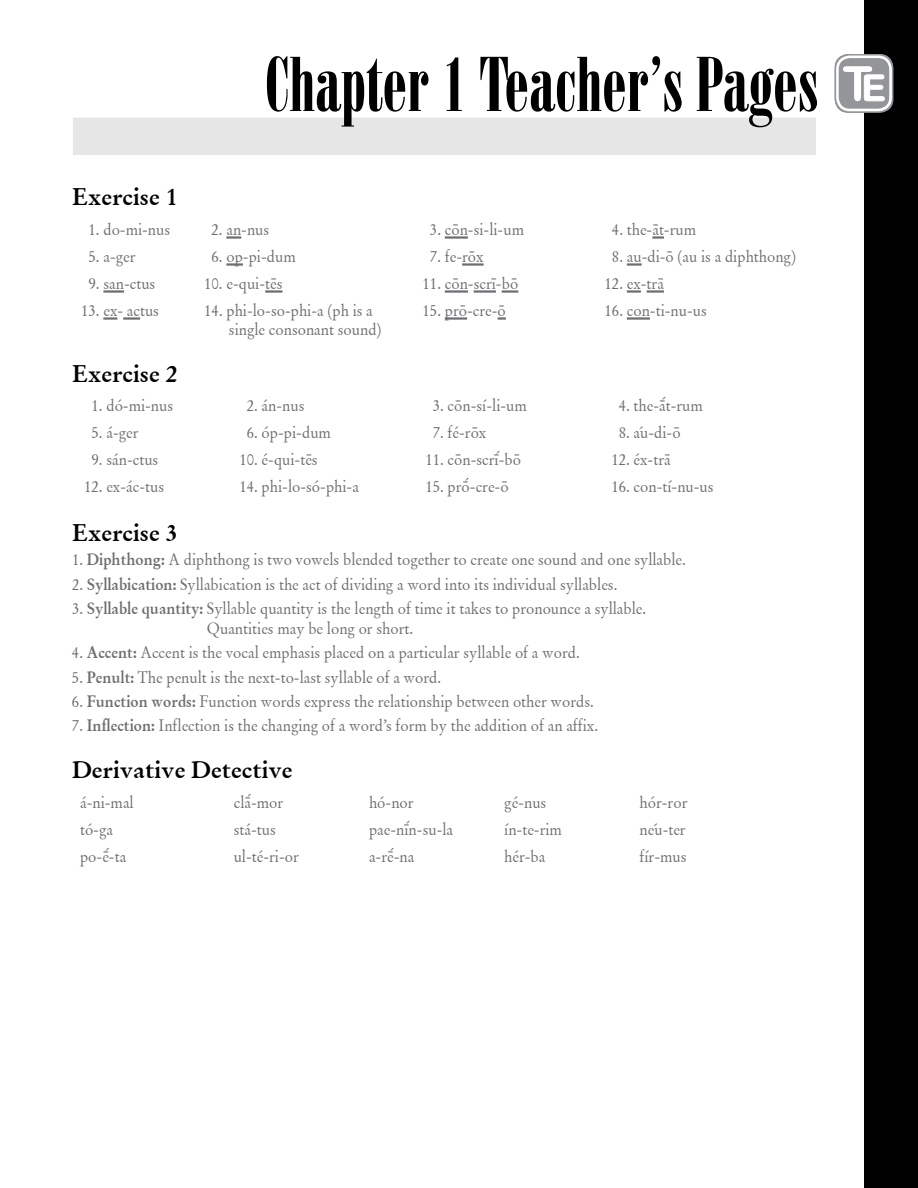
<style>
.page{position:relative;width:918px;height:1188px;background:#fff}
.page>*{position:absolute;margin:0;border:0;box-sizing:border-box;transform-origin:0 0}
.t1{font:75px "Onyx BT";color:#000}
.t2{font:700 24px "Garamond Latin";color:#000}
.t3{font:16.5px/19.8px "Garamond Latin";color:#6d6e71;scale:.9 1}
.s1{font-weight:700}
</style>
<div class="page">
<div style="left:73px;top:118px;width:743px;height:37px;background:#e6e6e6"></div>
<div style="left:864px;top:0;width:54px;height:1188px;background:#000"></div>
<svg style="left:835px;top:54px;width:58px;height:59px"></svg>
<div style="left:837px;top:57px;width:54px;height:53px;background:#939598;border-radius:13px"></div>
<div style="left:836px;top:56px;width:56px;height:55px;border:3px solid #fff;border-radius:13px"></div>
<svg style="left:843px;top:66px;width:42px;height:35px"></svg>
<hr style="left:226px;top:236px;width:15px;height:3px;background:#6d6e71">
<hr style="left:445px;top:236px;width:23px;height:3px;background:#6d6e71">
<svg style="left:652px;top:236px;width:12px;height:3px"></svg>
<hr style="left:226px;top:263px;width:17px;height:3px;background:#6d6e71">
<hr style="left:462px;top:263px;width:22px;height:3px;background:#6d6e71">
<hr style="left:627px;top:263px;width:15px;height:3px;background:#6d6e71">
<hr style="left:103px;top:290px;width:21px;height:3px;background:#6d6e71">
<hr style="left:265px;top:290px;width:18px;height:3px;background:#6d6e71">
<hr style="left:445px;top:290px;width:23px;height:3px;background:#6d6e71">
<hr style="left:474px;top:290px;width:22px;height:3px;background:#6d6e71">
<hr style="left:502px;top:290px;width:16px;height:3px;background:#6d6e71">
<hr style="left:627px;top:290px;width:14px;height:3px;background:#6d6e71">
<hr style="left:647px;top:290px;width:17px;height:3px;background:#6d6e71">
<hr style="left:103px;top:317px;width:14px;height:3px;background:#6d6e71">
<hr style="left:123px;top:317px;width:17px;height:3px;background:#6d6e71">
<hr style="left:445px;top:317px;width:22px;height:3px;background:#6d6e71">
<svg style="left:498px;top:317px;width:8px;height:3px"></svg>
<hr style="left:627px;top:317px;width:23px;height:3px;background:#6d6e71">
<h1 class="t1" style="left:265px;top:42px;width:555px">Chapter 1 Teacher’s Pages</h1>
<h2 class="t2" style="left:72px;top:182px;width:107px">Exercise 1</h2>
<p class="t3" style="left:89px;top:219px;width:92px">1. do-mi-nus</p>
<p class="t3" style="left:212px;top:219px;width:66px">2. an-nus</p>
<p class="t3" style="left:430px;top:219px;width:106px">3. cön-si-li-um</p>
<p class="t3" style="left:612px;top:219px;width:95px">4. the-ät-rum</p>
<p class="t3" style="left:89px;top:246px;width:54px">5. a-ger</p>
<p class="t3" style="left:212px;top:246px;width:95px">6. op-pi-dum</p>
<p class="t3" style="left:430px;top:246px;width:61px">7. fe-röx</p>
<p class="t3" style="left:612px;top:246px;width:206px">8. au-di-ö (au is a diphthong)</p>
<p class="t3" style="left:89px;top:273px;width:76px">9. san-ctus</p>
<p class="t3" style="left:204px;top:273px;width:89px">10. e-qui-tës</p>
<p class="t3" style="left:423px;top:273px;width:108px">11. cön-scrï-bö</p>
<p class="t3" style="left:605px;top:273px;width:67px">12. ex-trä</p>
<p class="t3" style="left:81px;top:300px;width:88px">13. ex- actus</p>
<p class="t3" style="left:229px;top:300px;width:171px;text-indent:-25px">14. phi-lo-so-phi-a (ph is a single consonant sound)</p>
<p class="t3" style="left:423px;top:300px;width:94px">15. prö-cre-ö</p>
<p class="t3" style="left:605px;top:300px;width:115px">16. con-ti-nu-us</p>
<h2 class="t2" style="left:72px;top:359px;width:107px">Exercise 2</h2>
<p class="t3" style="left:92px;top:396px;width:92px">1. dó-mi-nus</p>
<p class="t3" style="left:247px;top:396px;width:66px">2. án-nus</p>
<p class="t3" style="left:433px;top:396px;width:106px">3. cön-sí-li-um</p>
<p class="t3" style="left:619px;top:396px;width:95px">4. the-ât-rum</p>
<p class="t3" style="left:92px;top:423px;width:54px">5. á-ger</p>
<p class="t3" style="left:247px;top:423px;width:95px">6. óp-pi-dum</p>
<p class="t3" style="left:433px;top:423px;width:61px">7. fé-röx</p>
<p class="t3" style="left:619px;top:423px;width:70px">8. ƒ-di-ö</p>
<p class="t3" style="left:92px;top:450px;width:76px">9. sán-ctus</p>
<p class="t3" style="left:239px;top:450px;width:89px">10. é-qui-tës</p>
<p class="t3" style="left:425px;top:450px;width:108px">11. cön-scrî-bö</p>
<p class="t3" style="left:611px;top:450px;width:67px">12. éx-trä</p>
<p class="t3" style="left:84px;top:477px;width:90px">12. ex-ác-tus</p>
<p class="t3" style="left:239px;top:477px;width:134px">14. phi-lo-só-phi-a</p>
<p class="t3" style="left:425px;top:477px;width:94px">15. prô-cre-ö</p>
<p class="t3" style="left:611px;top:477px;width:115px">16. con-tí-nu-us</p>
<h2 class="t2" style="left:72px;top:518px;width:107px">Exercise 3</h2>
<p class="t3" style="left:72px;top:550px;width:684px">1. <span class="s1">Diphthong:</span> A diphthong is two vowels blended together to create one sound and one syllable.</p>
<p class="t3" style="left:72px;top:574px;width:608px">2. <span class="s1">Syllabication:</span> Syllabication is the act of dividing a word into its individual syllables.</p>
<p class="t3" style="left:207px;top:599px;width:490px;text-indent:-135px">3. <span class="s1">Syllable quantity:</span> Syllable quantity is the length of time it takes to pronounce a syllable.<br>Quantities may be long or short.</p>
<p class="t3" style="left:72px;top:643px;width:566px">4. <span class="s1">Accent:</span> Accent is the vocal emphasis placed on a particular syllable of a word.</p>
<p class="t3" style="left:72px;top:667px;width:412px">5. <span class="s1">Penult:</span> The penult is the next-to-last syllable of a word.</p>
<p class="t3" style="left:72px;top:691px;width:581px">6. <span class="s1">Function words:</span> Function words express the relationship between other words.</p>
<p class="t3" style="left:72px;top:716px;width:586px">7. <span class="s1">Inflection:</span> Inflection is the changing of a word’s form by the addition of an affix.</p>
<h2 class="t2" style="left:72px;top:755px;width:222px">Derivative Detective</h2>
<p class="t3" style="left:80px;top:793px;width:61px">á-ni-mal</p>
<p class="t3" style="left:234px;top:793px;width:56px">clâ-mor</p>
<p class="t3" style="left:369px;top:793px;width:51px">hó-nor</p>
<p class="t3" style="left:504px;top:793px;width:48px">gé-nus</p>
<p class="t3" style="left:640px;top:793px;width:55px">hór-ror</p>
<p class="t3" style="left:80px;top:820px;width:38px">tó-ga</p>
<p class="t3" style="left:234px;top:820px;width:48px">stá-tus</p>
<p class="t3" style="left:369px;top:820px;width:95px">pae-nîn-su-la</p>
<p class="t3" style="left:504px;top:820px;width:66px">ín-te-rim</p>
<p class="t3" style="left:640px;top:820px;width:53px">n„-ter</p>
<p class="t3" style="left:80px;top:847px;width:53px">po-ê-ta</p>
<p class="t3" style="left:234px;top:847px;width:74px">ul-té-ri-or</p>
<p class="t3" style="left:369px;top:847px;width:52px">a-rê-na</p>
<p class="t3" style="left:504px;top:847px;width:47px">hér-ba</p>
<p class="t3" style="left:640px;top:847px;width:54px">fír-mus</p>
</div>
